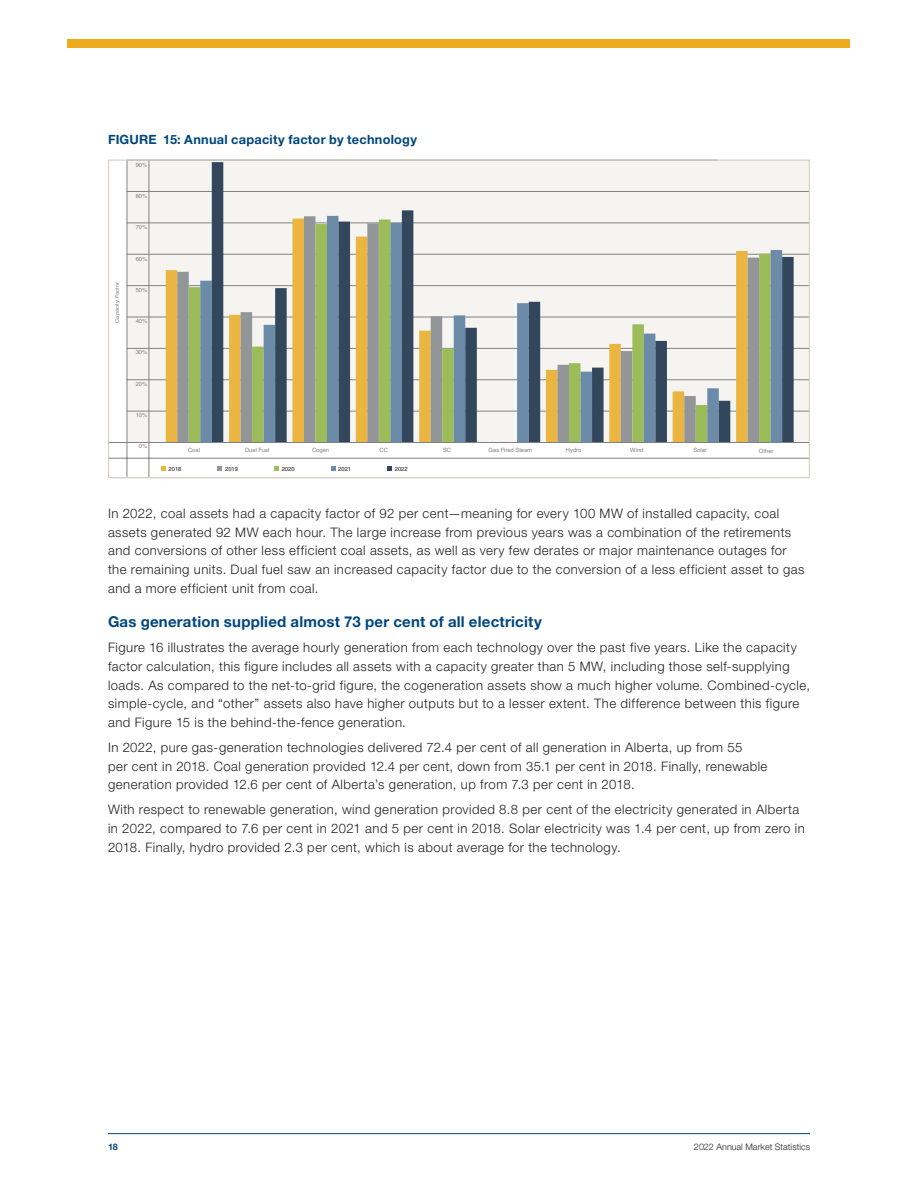
<style>
.page{position:relative;width:918px;height:1188px;background:#fff}
.page>*{position:absolute;margin:0;border:0;box-sizing:border-box;transform-origin:0 0}
.Sub_2{font:700 15px "Helvetica Neue LT Std";letter-spacing:.015em;color:#00467e}
.Body_Text{font:300 13.2px/18.8px "Helvetica Neue LT Std";letter-spacing:.035em;color:#231f20}
.t1{font:700 12.75px "Helvetica Neue LT Std";letter-spacing:.02em;color:#00467e}
.t2{font:300 9px "Helvetica Neue LT Std";color:#231f20}
.t3{font:700 9px "Helvetica Neue LT Std";color:#00467e}
.t4{font:5.85px "Helvetica LT Std";color:#808284}
.t5{font:5.85px "Helvetica LT Std";color:#211d1e}
.t6{font:4.8px "Helvetica LT Std";color:#808284;scale:1.19 1}
</style>
<div class="page">
<hr style="left:108px;top:1133px;width:702px;height:1px;background:#00467e">
<div style="left:68px;top:39px;width:782px;height:9px;background:#eeac1d"></div>
<svg style="left:127px;top:160px;width:682px;height:283px;fill:#f5f4f1"></svg>
<hr style="left:127px;top:223px;width:682px;height:1px;background:#808285">
<hr style="left:127px;top:191px;width:682px;height:1px;background:#808285">
<hr style="left:127px;top:254px;width:682px;height:1px;background:#808285">
<hr style="left:127px;top:411px;width:682px;height:1px;background:#808285">
<svg style="left:161px;top:467px;width:5px;height:4px"></svg>
<hr style="left:127px;top:160px;width:1px;height:318px;background:#808285">
<hr style="left:149px;top:160px;width:1px;height:318px;background:#808285">
<hr style="left:109px;top:458px;width:700px;height:1px;background:#808285">
<svg style="left:217px;top:467px;width:5px;height:4px"></svg>
<svg style="left:274px;top:467px;width:4px;height:4px"></svg>
<svg style="left:331px;top:467px;width:4px;height:4px"></svg>
<svg style="left:388px;top:467px;width:4px;height:4px"></svg>
<hr style="left:127px;top:380px;width:682px;height:1px;background:#808285">
<hr style="left:127px;top:348px;width:682px;height:1px;background:#808285">
<hr style="left:127px;top:317px;width:682px;height:1px;background:#808285">
<hr style="left:127px;top:285px;width:682px;height:1px;background:#808285">
<svg style="left:177px;top:222px;width:12px;height:220px;fill:#939698"></svg>
<svg style="left:200px;top:216px;width:12px;height:226px;fill:#6c8ba8"></svg>
<svg style="left:212px;top:162px;width:582px;height:280px;fill:#f5f4f1"></svg>
<hr style="left:109px;top:442px;width:700px;height:1px;background:#808285">
<p class="t1" style="left:108px;top:132px;width:310px">FIGURE 15: Annual capacity factor by technology</p>
<p class="t4" style="left:136px;top:162px;width:13px">90%</p>
<p class="t4" style="left:136px;top:193px;width:13px">80%</p>
<p class="t4" style="left:136px;top:224px;width:13px">70%</p>
<p class="t6" style="left:115px;top:323px;width:36px;rotate:-90deg">Capacity Factor</p>
<p class="t4" style="left:136px;top:255px;width:13px">60%</p>
<p class="t4" style="left:136px;top:287px;width:13px">50%</p>
<p class="t4" style="left:136px;top:318px;width:13px">40%</p>
<p class="t4" style="left:136px;top:349px;width:13px">30%</p>
<p class="t4" style="left:136px;top:380px;width:13px">20%</p>
<p class="t4" style="left:136px;top:412px;width:13px">10%</p>
<p class="t4" style="left:139px;top:443px;width:10px">0%</p>
<p class="t4" style="left:188px;top:447px;width:13px">Coal</p>
<p class="t4" style="left:245px;top:447px;width:26px">Duel Fuel</p>
<p class="t4" style="left:312px;top:447px;width:19px">Cogen</p>
<p class="t4" style="left:380px;top:447px;width:10px">CC</p>
<p class="t4" style="left:443px;top:447px;width:10px">SC</p>
<p class="t4" style="left:489px;top:447px;width:45px">Gas Fired Steam</p>
<p class="t4" style="left:566px;top:447px;width:17px">Hydro</p>
<p class="t4" style="left:630px;top:447px;width:15px">Wind</p>
<p class="t4" style="left:693px;top:447px;width:15px">Solar</p>
<p class="t4" style="left:759px;top:447px;width:16px">Other</p>
<p class="t5" style="left:169px;top:465px;width:14px">2018</p>
<p class="t5" style="left:225px;top:465px;width:14px">2019</p>
<p class="t5" style="left:282px;top:465px;width:14px">2020</p>
<p class="t5" style="left:338px;top:465px;width:14px">2021</p>
<p class="t5" style="left:395px;top:465px;width:14px">2022</p>
<p class="Body_Text" style="left:108px;top:503px;width:698px">In 2022, coal assets had a capacity factor of 92 per cent—meaning for every 100 MW of installed capacity, coal assets generated 92 MW each hour. The large increase from previous years was a combination of the retirements and conversions of other less efficient coal assets, as well as very few derates or major maintenance outages for the remaining units. Dual fuel saw an increased capacity factor due to the conversion of a less efficient asset to gas and a more efficient unit from coal.</p>
<p class="Sub_2" style="left:108px;top:613px;width:435px">Gas generation supplied almost 73 per cent of all electricity</p>
<p class="Body_Text" style="left:108px;top:638px;width:704px">Figure 16 illustrates the average hourly generation from each technology over the past five years. Like the capacity factor calculation, this figure includes all assets with a capacity greater than 5 MW, including those self-supplying loads. As compared to the net-to-grid figure, the cogeneration assets show a much higher volume. Combined-cycle, simple-cycle, and “other” assets also have higher outputs but to a lesser extent. The difference between this figure and Figure 15 is the behind-the-fence generation.</p>
<p class="Body_Text" style="left:108px;top:737px;width:661px">In 2022, pure gas-generation technologies delivered 72.4 per cent of all generation in Alberta, up from 55<br>per cent in 2018. Coal generation provided 12.4 per cent, down from 35.1 per cent in 2018. Finally, renewable generation provided 12.6 per cent of Alberta’s generation, up from 7.3 per cent in 2018.</p>
<p class="Body_Text" style="left:108px;top:800px;width:698px">With respect to renewable generation, wind generation provided 8.8 per cent of the electricity generated in Alberta in 2022, compared to 7.6 per cent in 2021 and 5 per cent in 2018. Solar electricity was 1.4 per cent, up from zero in<br>2018. Finally, hydro provided 2.3 per cent, which is about average for the technology.</p>
<p class="t3" style="left:108px;top:1141px;width:11px">18</p>
<p class="t2" style="left:694px;top:1141px;width:118px">2022 Annual Market Statistics</p>
</div>
